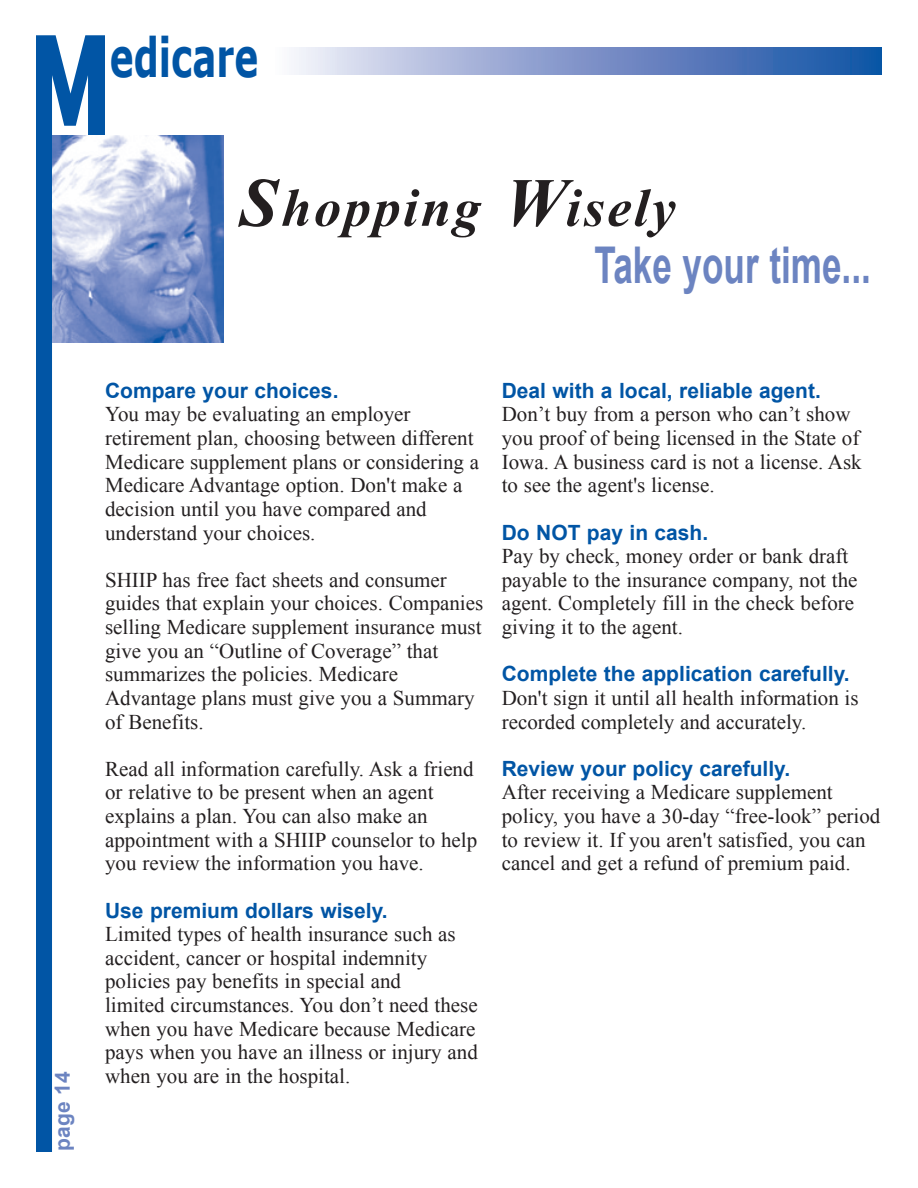
<style>
.page{position:relative;width:918px;height:1188px;background:#fff}
.page>*{position:absolute;margin:0;border:0;box-sizing:border-box;transform-origin:0 0}
.t1{font:italic 700 54px "Times New Roman";letter-spacing:.05em;color:#231f20}
.t2{font:700 54px "Verdana";color:#0155a5;scale:.67 1}
.t3{font:700 50.7px "Arial";color:#6c84c1;scale:.69 1}
.t4{font:21px/23.7px "Times New Roman";color:#231f20}
.t5{font:700 21px "Arial";color:#0155a5}
.t6{font:700 21px "Arial";color:#6c84c1}
.s1{font-size:69px}
</style>
<div class="page">
<div style="left:273px;top:47px;width:609px;height:28px;background:linear-gradient(to right,#f7eef8,#0f49a1)"></div>
<svg style="left:36px;top:35px;width:69px;height:1117px"></svg>
<img style="left:52px;top:135px;width:172px;height:207px">
<p class="t2" style="left:110px;top:19px;width:223px">edicare</p>
<p class="t1" style="left:240px;top:170px;width:438px"><span class="s1">S</span>hopping <span class="s1">W</span>isely</p>
<p class="t3" style="left:594px;top:232px;width:402px">Take your time...</p>
<p class="t6" style="left:48px;top:1150px;width:80px;rotate:-90deg">page 14</p>
<p class="t5" style="left:105px;top:376px;width:235px">Compare your choices.</p>
<p class="t4" style="left:105px;top:402px;width:307px">You may be evaluating an employer</p>
<p class="t4" style="left:105px;top:426px;width:376px">retirement plan, choosing between different<br>Medicare supplement plans or considering a<br>Medicare Advantage option. Don't make a</p>
<p class="t4" style="left:105px;top:497px;width:323px">decision until you have compared and</p>
<p class="t4" style="left:105px;top:520px;width:212px">understand your choices.</p>
<p class="t4" style="left:105px;top:568px;width:380px">SHIIP has free fact sheets and consumer guides that explain your choices. Companies selling Medicare supplement insurance must give you an “Outline of Coverage” that</p>
<p class="t4" style="left:105px;top:662px;width:371px">summarizes the policies. Medicare<br>Advantage plans must give you a Summary of Benefits.</p>
<p class="t4" style="left:105px;top:757px;width:374px">Read all information carefully. Ask a friend or relative to be present when an agent explains a plan. You can also make an appointment with a SHIIP counselor to help you review the information you have.</p>
<p class="t5" style="left:105px;top:896px;width:284px">Use premium dollars wisely.</p>
<p class="t4" style="left:105px;top:922px;width:352px">Limited types of health insurance such as accident, cancer or hospital indemnity</p>
<p class="t4" style="left:105px;top:969px;width:297px">policies pay benefits in special and</p>
<p class="t4" style="left:105px;top:993px;width:374px;text-align:justify">limited circumstances. You don’t need these when you have Medicare because Medicare pays when you have an illness or injury and when you are in the hospital.</p>
<p class="t5" style="left:502px;top:376px;width:321px">Deal with a local, reliable agent.</p>
<p class="t4" style="left:502px;top:402px;width:361px">Don’t buy from a person who can’t show you proof of being licensed in the State of Iowa. A business card is not a license. Ask to see the agent's license.</p>
<p class="t5" style="left:502px;top:518px;width:208px">Do NOT pay in cash.</p>
<p class="t4" style="left:502px;top:544px;width:357px">Pay by check, money order or bank draft payable to the insurance company, not the agent. Completely fill in the check before giving it to the agent.</p>
<p class="t5" style="left:502px;top:660px;width:349px">Complete the application carefully.</p>
<p class="t4" style="left:502px;top:686px;width:358px">Don't sign it until all health information is recorded completely and accurately.</p>
<p class="t5" style="left:502px;top:754px;width:290px">Review your policy carefully.</p>
<p class="t4" style="left:502px;top:780px;width:332px">After receiving a Medicare supplement</p>
<p class="t4" style="left:502px;top:804px;width:380px">policy, you have a 30-day “free-look” period to review it. If you aren't satisfied, you can cancel and get a refund of premium paid.</p>
</div>
